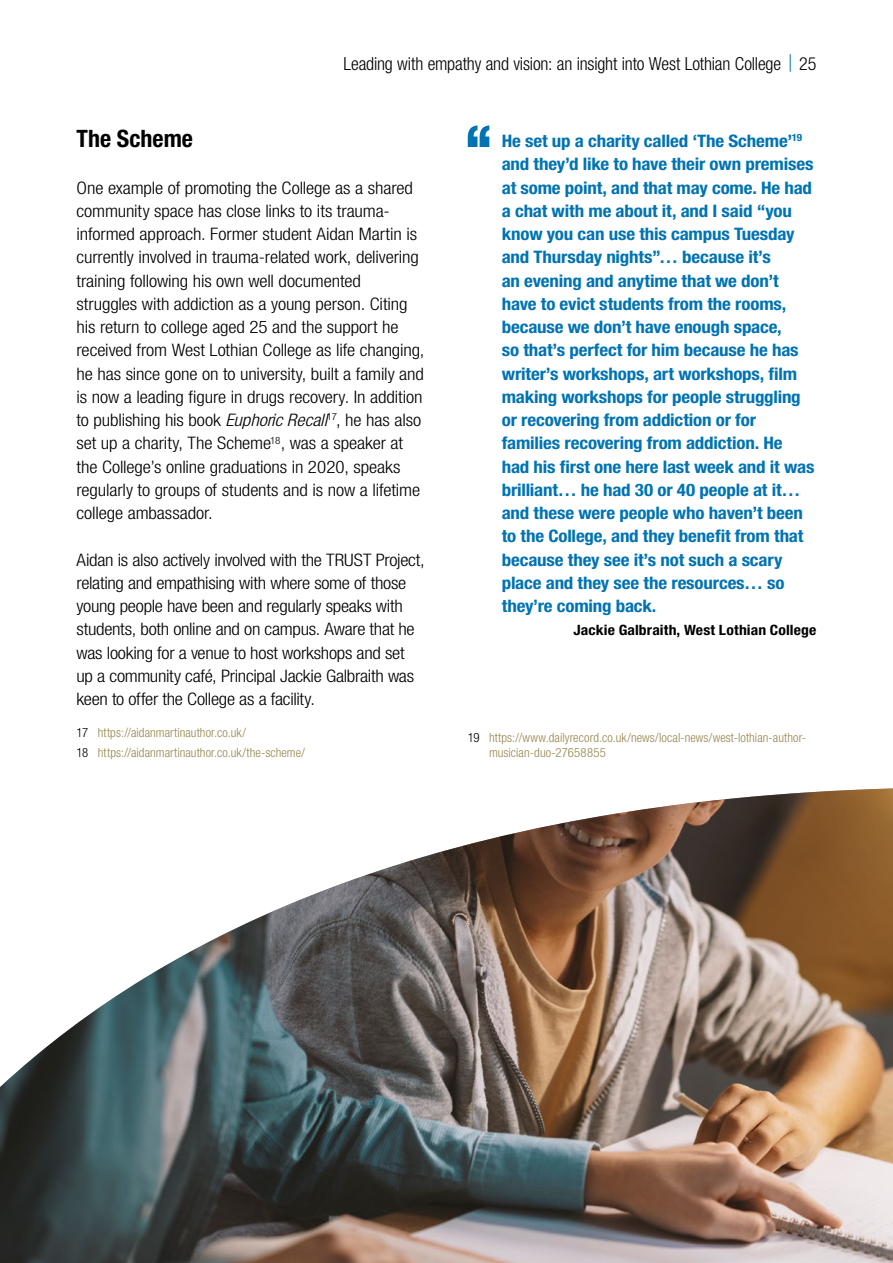
<style>
.page{position:relative;width:893px;height:1263px;background:#fff}
.page>*{position:absolute;margin:0;border:0;box-sizing:border-box;transform-origin:0 0}
.t1{font:700 condensed 24px "Helvetica Neue LT Std";color:#000}
.t2{font:300 condensed 18px "Helvetica Neue LT Std";letter-spacing:-.01em;color:#000}
.t3{font:300 condensed 17.25px/23.2px "Helvetica Neue LT Std";letter-spacing:-.01em;color:#000;scale:1.1 1}
.t4{font:700 condensed 17.25px/23.2px "Helvetica Neue LT Std";letter-spacing:-.01em;color:#0073b3;scale:1.1 1}
.t5{font:700 condensed 14.25px "Helvetica Neue LT Std";letter-spacing:.01em;color:#000;scale:1.1 1}
.t6{font:300 condensed 12.75px/19.5px "Helvetica Neue LT Std";letter-spacing:.005em;color:#96864d}
.s1{font-style:italic}
.s2{color:#000}
</style>
<div class="page">
<svg style="left:790px;top:54px;width:1px;height:17px"></svg>
<svg style="left:468px;top:125px;width:21px;height:22px"></svg>
<img style="left:0;top:788px;width:893px;height:475px">
<p class="t2" style="left:344px;top:53px;width:474px">Leading with empathy and vision: an insight into West Lothian College 25</p>
<h1 class="t1" style="left:77px;top:124px;width:118px">The Scheme</h1>
<p class="t3" style="left:77px;top:176px;width:318px">One example of promoting the College as a shared community space has close links to its trauma&shy;informed approach. Former student Aidan Martin is currently involved in trauma-related work, delivering training following his own well documented struggles with addiction as a young person. Citing his return to college aged 25 and the support he received from West Lothian College as life changing, he has since gone on to university, built a family and is now a leading figure in drugs recovery. In addition to publishing his book <span class="s1">Euphoric Recall</span><sup>17</sup>, he has also set up a charity, The Scheme<sup>18</sup>, was a speaker at the College’s online graduations in 2020, speaks regularly to groups of students and is now a lifetime college ambassador.</p>
<p class="t3" style="left:77px;top:548px;width:318px">Aidan is also actively involved with the TRUST Project, relating and empathising with where some of those young people have been and regularly speaks with students, both online and on campus. Aware that he was looking for a venue to host workshops and set up a community café, Principal Jackie Galbraith was keen to offer the College as a facility.</p>
<p class="t6" style="left:77px;top:723px;width:230px"><span class="s2">17</span> https://aidanmartinauthor.co.uk/<br><span class="s2">18</span> https://aidanmartinauthor.co.uk/the-scheme/</p>
<p class="t4" style="left:502px;top:129px;width:286px">He set up a charity called ‘The Scheme’<sup>19 </sup>and they’d like to have their own premises at some point, and that may come. He had a chat with me about it, and I said “you know you can use this campus Tuesday and Thursday nights”… because it’s<br>an evening and anytime that we don’t have to evict students from the rooms, because we don’t have enough space,<br>so that’s perfect for him because he has writer’s workshops, art workshops, film making workshops for people struggling or recovering from addiction or for families recovering from addiction. He had his first one here last week and it was brilliant… he had 30 or 40 people at it… and these were people who haven’t been to the College, and they benefit from that because they see it’s not such a scary place and they see the resources… so they’re coming back.</p>
<p class="t5" style="left:573px;top:622px;width:222px">Jackie Galbraith, West Lothian College</p>
<p class="t6" style="left:489px;top:729px;width:318px;line-height:15.3px;text-indent:-21px"><span class="s2">19</span> https://www.dailyrecord.co.uk/news/local-news/west-lothian-author&shy;musician-duo-27658855</p>
</div>
